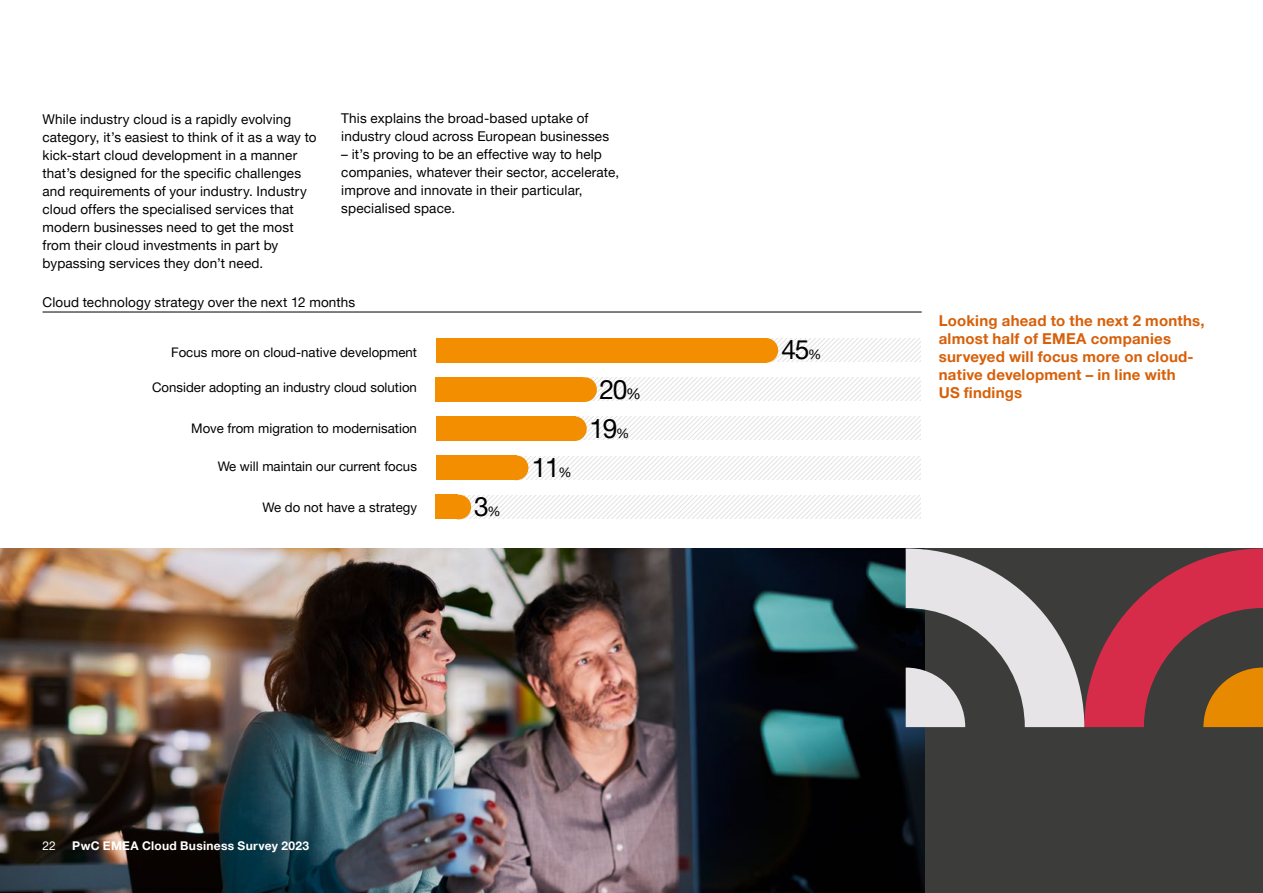
<style>
.page{position:relative;width:1263px;height:893px;background:#fff}
.page>*{position:absolute;margin:0;border:0;box-sizing:border-box;transform-origin:0 0}
.t1{font:26.4px/39px "Helvetica Neue LT Pro";letter-spacing:-.05em;color:#000;text-align:center}
.t2{font:700 15px/18px "Helvetica Neue LT Pro";letter-spacing:.015em;color:#d76009}
.t3{font:13.5px/18px "Helvetica Neue LT Pro";letter-spacing:.01em;color:#000}
.t4{font:13.2px "Helvetica Neue LT Pro";color:#000}
.t5{font:700 12px "Helvetica Neue LT Pro";letter-spacing:.025em;color:#fff}
.t6{font:12px "Helvetica Neue LT Pro";color:#fff}
.s1{font-size:13.2px}
.s2{font-size:14.85px}
</style>
<div class="page">
<img style="left:0;top:548px;width:926px;height:345px">
<svg style="left:771px;top:339px;width:150px;height:22px"></svg>
<svg style="left:590px;top:378px;width:331px;height:23px"></svg>
<svg style="left:580px;top:417px;width:341px;height:23px"></svg>
<svg style="left:522px;top:456px;width:399px;height:23px"></svg>
<svg style="left:462px;top:495px;width:459px;height:23px"></svg>
<div style="left:436px;top:338px;width:331px;height:25px;background:#f28e00"></div>
<div style="left:436px;top:377px;width:147px;height:25px;background:#f28e00"></div>
<div style="left:436px;top:416px;width:139px;height:25px;background:#f28e00"></div>
<div style="left:436px;top:455px;width:81px;height:25px;background:#f28e00"></div>
<div style="left:436px;top:495px;width:22px;height:24px;background:#f28e00"></div>
<div style="left:753px;top:338px;width:25px;height:25px;background:#f28e00;border-radius:50%"></div>
<div style="left:572px;top:377px;width:25px;height:25px;background:#f28e00;border-radius:50%"></div>
<div style="left:562px;top:416px;width:25px;height:25px;background:#f28e00;border-radius:50%"></div>
<div style="left:504px;top:455px;width:24px;height:25px;background:#f28e00;border-radius:50%"></div>
<div style="left:446px;top:495px;width:25px;height:24px;background:#f28e00;border-radius:50%"></div>
<hr style="left:43px;top:312px;width:879px;height:1px;background:#000">
<div style="left:926px;top:548px;width:337px;height:345px;background:#3c3c3b"></div>
<svg style="left:906px;top:548px;width:357px;height:179px"></svg>
<p class="t3" style="left:43px;top:109px;width:276px">While industry cloud is a rapidly evolving category, it’s easiest to think of it as a way to kick-start cloud development in a manner that’s designed for the specific challenges and requirements of your industry. Industry cloud offers the specialised services that modern businesses need to get the most from their cloud investments in part by bypassing services they don’t need.</p>
<p class="t3" style="left:341px;top:109px;width:269px">This explains the broad-based uptake of industry cloud across European businesses</p>
<p class="t3" style="left:341px;top:145px;width:279px">– it’s proving to be an effective way to help companies, whatever their sector, accelerate, improve and innovate in their particular, specialised space.</p>
<p class="t3" style="left:43px;top:292px;width:314px">Cloud technology strategy over the next 12 months</p>
<p class="t4" style="left:171px;top:344px;width:247px">Focus more on cloud-native development</p>
<p class="t4" style="left:152px;top:380px;width:266px">Consider adopting an industry cloud solution</p>
<p class="t4" style="left:191px;top:421px;width:227px">Move from migration to modernisation</p>
<p class="t4" style="left:218px;top:458px;width:201px">We will maintain our current focus</p>
<p class="t4" style="left:263px;top:499px;width:156px">We do not have a strategy</p>
<h1 class="t1" style="left:474px;top:486px;width:28px">3<span class="s1">%</span></h1>
<h1 class="t1" style="left:532px;top:447px;width:41px">11<span class="s1">%</span></h1>
<h1 class="t1" style="left:589px;top:369px;width:53px">20<span class="s2">%<br></span>19<span class="s1">%</span></h1>
<p class="t6" style="left:43px;top:839px;width:15px">22</p>
<p class="t5" style="left:72px;top:839px;width:238px">PwC EMEA Cloud Business Survey 2023</p>
<h1 class="t1" style="left:781px;top:330px;width:41px">45<span class="s1">%</span></h1>
<p class="t2" style="left:939px;top:311px;width:267px">Looking ahead to the next 2 months, almost half of EMEA companies surveyed will focus more on cloud&shy;native development – in line with<br>US findings</p>
</div>
